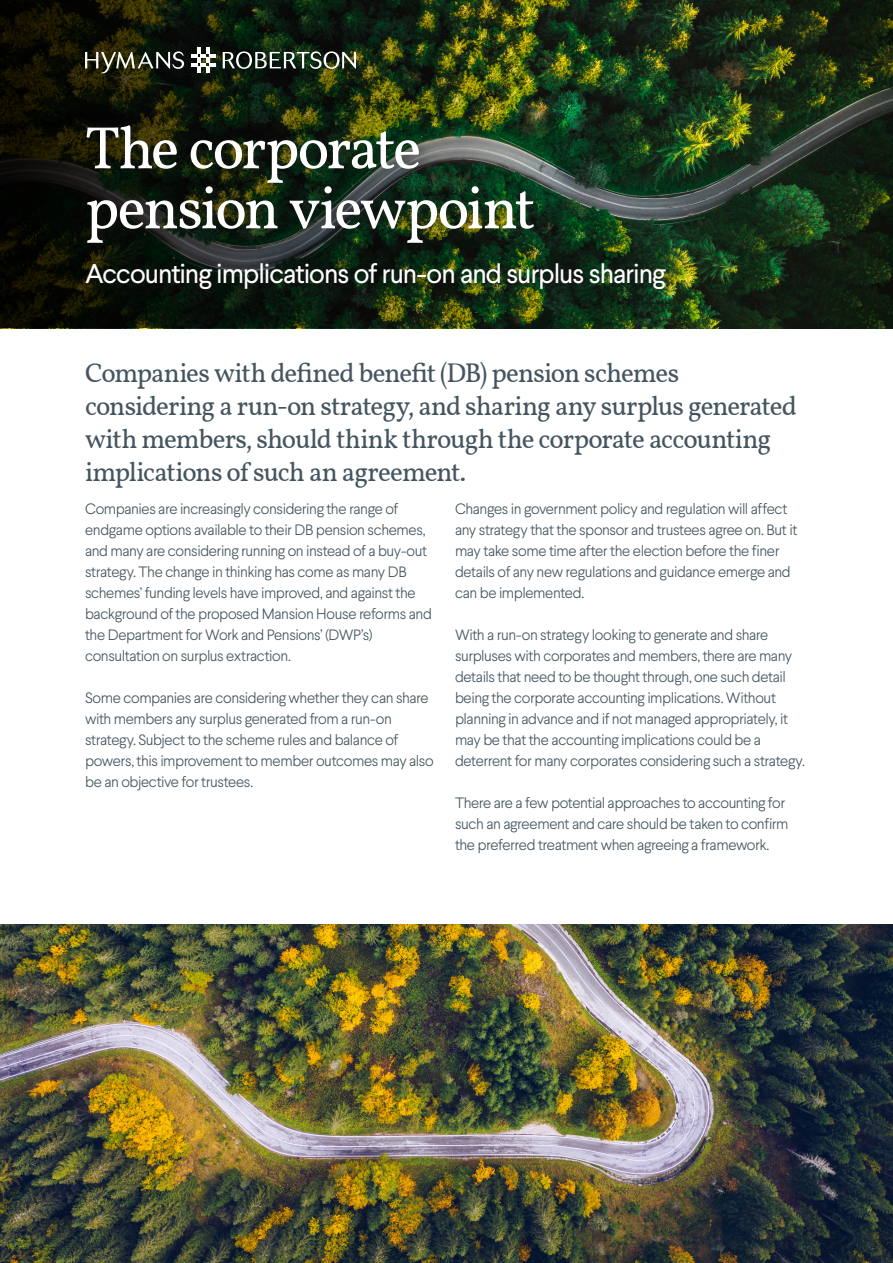
<style>
.page{position:relative;width:893px;height:1263px;background:#fff}
.page>*{position:absolute;margin:0;border:0;box-sizing:border-box;transform-origin:0 0}
.page_heading{font:60px/60px "Vollkorn";letter-spacing:-.045em;color:#fff}
.smaller_heading{font:27px/33px "Vollkorn";letter-spacing:-.035em;color:#45555f}
.smaller_heading-2{font:27px "Larsseit";letter-spacing:-.04em;color:#fff}
.body_copy{font:300 15px/21px "Larsseit";letter-spacing:-.03em;color:#45555f}
</style>
<div class="page">
<img style="left:0;top:0;width:893px;height:327px">
<div style="left:80px;top:117px;width:600px;height:183px;background:#231f20;opacity:.45"></div>
<svg style="left:191px;top:48px;width:25px;height:24px"></svg>
<svg style="left:85px;top:51px;width:99px;height:22px;background:#4e5040"></svg>
<svg style="left:223px;top:51px;width:133px;height:18px"></svg>
<img style="left:0;top:925px;width:893px;height:338px">
<p class="page_heading" style="left:85px;top:114px;width:452px">The corporate pension viewpoint</p>
<p class="smaller_heading-2" style="left:85px;top:256px;width:582px">Accounting implications of run-on and surplus sharing</p>
<p class="smaller_heading" style="left:85px;top:355px;width:714px">Companies with defined benefit (DB) pension schemes considering a run-on strategy, and sharing any surplus generated with members, should think through the corporate accounting implications of such an agreement.</p>
<p class="body_copy" style="left:85px;top:498px;width:348px">Companies are increasingly considering the range of endgame options available to their DB pension schemes, and many are considering running on instead of a buy-out strategy. The change in thinking has come as many DB schemes’ funding levels have improved, and against the background of the proposed Mansion House reforms and the Department for Work and Pensions’ (DWP’s) consultation on surplus extraction.</p>
<p class="body_copy" style="left:85px;top:687px;width:350px">Some companies are considering whether they can share with members any surplus generated from a run-on strategy. Subject to the scheme rules and balance of powers, this improvement to member outcomes may also be an objective for trustees.</p>
<p class="body_copy" style="left:455px;top:498px;width:344px">Changes in government policy and regulation will affect any strategy that the sponsor and trustees agree on. But it may take some time after the election before the finer details of any new regulations and guidance emerge and can be implemented.</p>
<p class="body_copy" style="left:455px;top:624px;width:351px">With a run-on strategy looking to generate and share surpluses with corporates and members, there are many details that need to be thought through, one such detail being the corporate accounting implications. Without planning in advance and if not managed appropriately, it may be that the accounting implications could be a deterrent for many corporates considering such a strategy.</p>
<p class="body_copy" style="left:455px;top:792px;width:335px">There are a few potential approaches to accounting for such an agreement and care should be taken to confirm the preferred treatment when agreeing a framework.</p>
</div>
